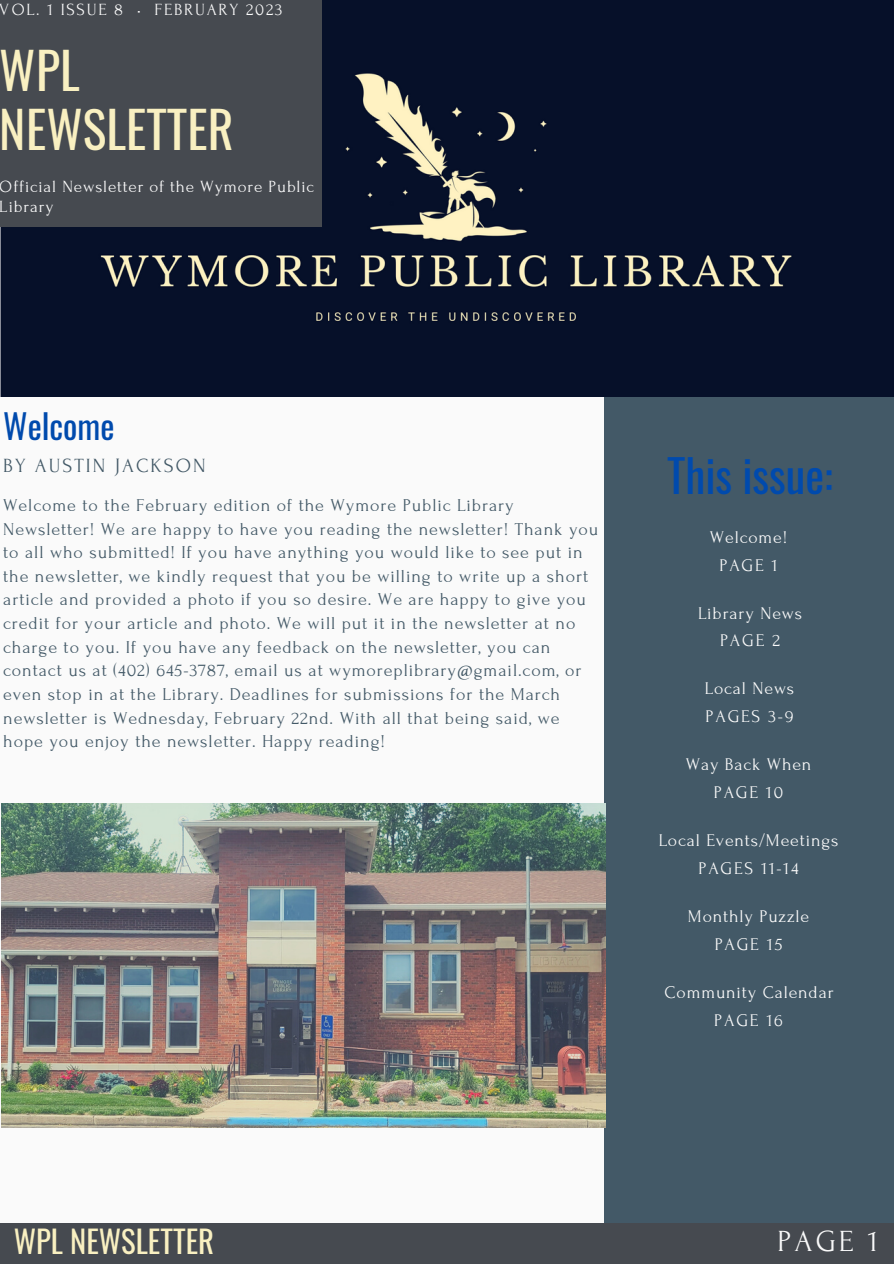
<style>
.page{position:relative;width:894px;height:1264px;background:#fff}
.page>*{position:absolute;margin:0;border:0;box-sizing:border-box;transform-origin:0 0}
.t1{font:49.8px/58.8px "Oswald";color:#f9f0c1}
.t2{font:44.55px "Oswald";color:#004aad}
.t3{font:33.6px "Oswald";color:#004aad}
.t4{font:30.75px "Oswald";color:#f9f0c1}
.t5{font:30.75px "Forum";color:#fafafa}
.t6{font:20.1px "Forum";letter-spacing:.1em;color:#435967}
.t7{font:18px/23.7px "Forum";letter-spacing:.05em;color:#435967}
.t8{font:17.85px/27.8px "Forum";letter-spacing:.05em;color:#fafafa;text-align:center}
.t9{font:17.1px/20.2px "Forum";letter-spacing:.05em;color:#fafafa}
.t10{font:17.1px "Forum";letter-spacing:.1em;color:#fafafa}
</style>
<div class="page">
<div style="left:0;top:0;width:893px;height:1263px;background:#fafafa"></div>
<div style="left:603px;top:378px;width:290px;height:850px;background:#435967"></div>
<div style="left:0;top:0;width:893px;height:396px;background:#061029"></div>
<img style="left:2px;top:803px;width:603px;height:323px">
<div style="left:0;top:0;width:321px;height:226px;background:#464a50"></div>
<div style="left:0;top:1223px;width:893px;height:40px;background:#464a50"></div>
<p class="t10" style="left:0;top:0;width:284px">VOL. 1 ISSUE 8 • FEBRUARY 2023</p>
<h1 class="t1" style="left:0;top:39px;width:235px">WPL<br>NEWSLETTER</h1>
<p class="t9" style="left:0;top:176px;width:315px">Official Newsletter of the Wymore Public<br>Library</p>
<h3 class="t3" style="left:3px;top:400px;width:113px">Welcome</h3>
<p class="t6" style="left:3px;top:455px;width:204px">BY AUSTIN JACKSON</p>
<p class="t7" style="left:3px;top:493px;width:596px">Welcome to the February edition of the Wymore Public Library Newsletter! We are happy to have you reading the newsletter! Thank you to all who submitted! If you have anything you would like to see put in the newsletter, we kindly request that you be willing to write up a short article and provided a photo if you so desire. We are happy to give you credit for your article and photo. We will put it in the newsletter at no charge to you. If you have any feedback on the newsletter, you can contact us at (402) 645-3787, email us at wymoreplibrary@gmail.com, or even stop in at the Library. Deadlines for submissions for the March newsletter is Wednesday, February 22nd. With all that being said, we hope you enjoy the newsletter. Happy reading!</p>
<h2 class="t2" style="left:667px;top:441px;width:167px">This issue:</h2>
<p class="t8" style="left:709px;top:523px;width:79px">Welcome!<br>PAGE 1</p>
<p class="t8" style="left:698px;top:599px;width:105px">Library News<br>PAGE 2</p>
<p class="t8" style="left:704px;top:675px;width:91px;text-align:left">Local News<br>PAGES 3-9</p>
<p class="t8" style="left:685px;top:751px;width:127px">Way Back When<br>PAGE 10</p>
<p class="t8" style="left:658px;top:826px;width:181px">Local Events/Meetings<br>PAGES 11-14</p>
<p class="t8" style="left:687px;top:902px;width:123px">Monthly Puzzle<br>PAGE 15</p>
<p class="t8" style="left:664px;top:978px;width:171px">Community Calendar<br>PAGE 16</p>
<h3 class="t4" style="left:14px;top:1217px;width:202px">WPL NEWSLETTER</h3>
<h3 class="t5" style="left:777px;top:1224px;width:102px">PAGE 1</h3>
</div>
